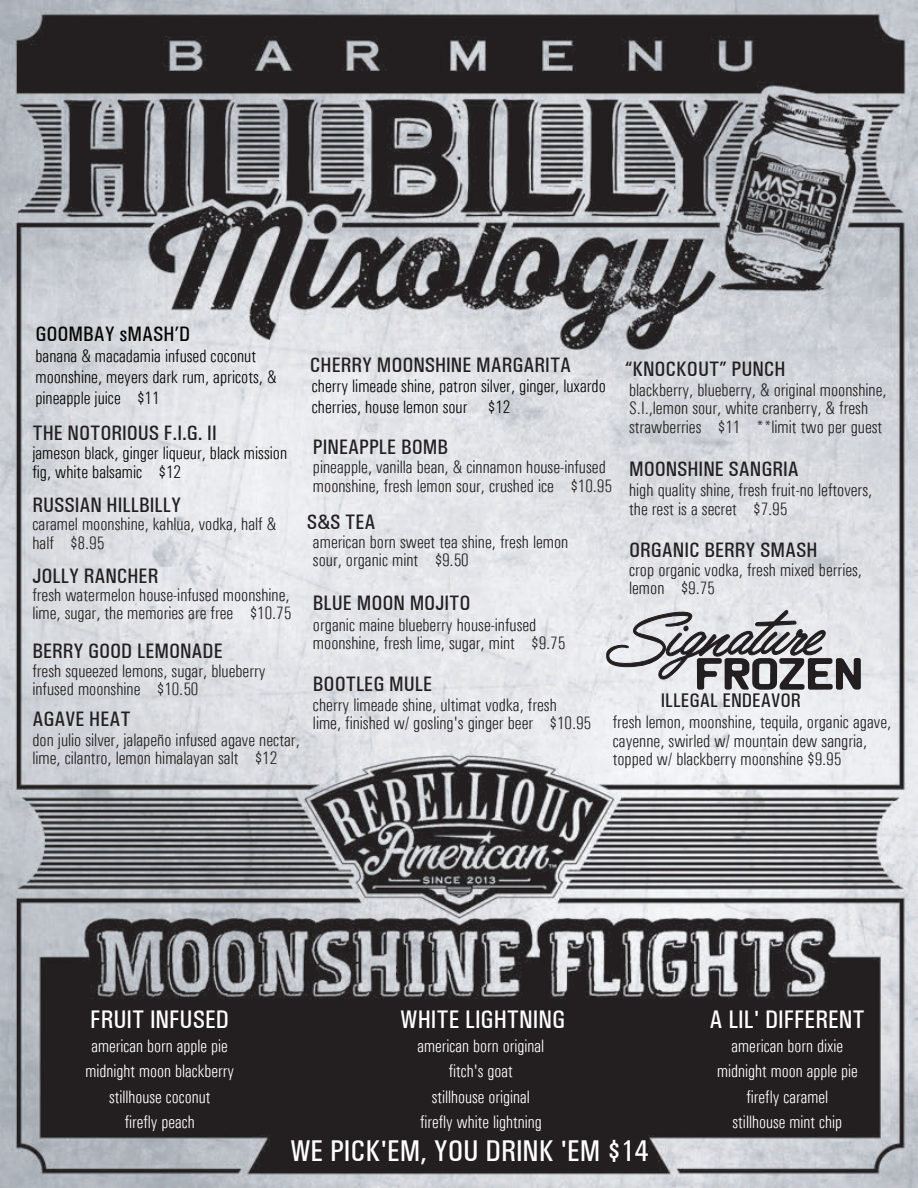
<style>
.page{position:relative;width:918px;height:1188px;background:#fff}
.page>*{position:absolute;margin:0;border:0;box-sizing:border-box;transform-origin:0 0}
.t1{font:500 30.15px "Univers Condensed";color:#fff}
.t2{font:500 25.5px "Univers Condensed";color:#fff}
.t3{font:500 21px "Univers Condensed";color:#231f20}
.t4{font:500 21px "Univers Condensed";color:#040503}
.t5{font:500 19.8px "Univers Condensed";color:#231f20}
.t6{font:300 condensed 18px/18.6px "Univers";color:#231f20}
.t7{font:300 condensed 18px/21px "Univers";color:#040503}
.t8{font:300 condensed 18px/25.5px "Univers";color:#fff;text-align:center}
</style>
<div class="page">
<img style="left:0;top:0;width:918px;height:1188px">
<svg style="left:604px;top:608px;width:257px;height:82px"></svg>
<p class="t4" style="left:35px;top:322px;width:156px">GOOMBAY sMASH’D</p>
<p class="t7" style="left:35px;top:346px;width:243px">banana &amp; macadamia infused coconut moonshine, meyers dark rum, apricots, &amp; pineapple juice $11</p>
<p class="t3" style="left:32px;top:421px;width:186px">THE NOTORIOUS F.I.G. II</p>
<p class="t7" style="left:32px;top:444px;width:256px;line-height:18.6px">jameson black, ginger liqueur, black mission fig, white balsamic $12</p>
<p class="t3" style="left:32px;top:493px;width:150px">RUSSIAN HILLBILLY</p>
<p class="t6" style="left:32px;top:515px;width:245px">caramel moonshine, kahlua, vodka, half &amp; half $8.95</p>
<p class="t3" style="left:32px;top:563px;width:127px">JOLLY RANCHER</p>
<p class="t6" style="left:32px;top:585px;width:260px">fresh watermelon house-infused moonshine, lime, sugar, the memories are free $10.75</p>
<p class="t3" style="left:32px;top:639px;width:192px">BERRY GOOD LEMONADE</p>
<p class="t6" style="left:32px;top:661px;width:235px">fresh squeezed lemons, sugar, blueberry infused moonshine $10.50</p>
<p class="t3" style="left:32px;top:707px;width:100px">AGAVE HEAT</p>
<p class="t6" style="left:32px;top:730px;width:269px">don julio silver, jalapeño infused agave nectar, lime, cilantro, lemon himalayan salt $12</p>
<p class="t3" style="left:310px;top:353px;width:263px">CHERRY MOONSHINE MARGARITA</p>
<p class="t7" style="left:312px;top:376px;width:296px">cherry limeade shine, patron silver, ginger, luxardo cherries, house lemon sour $12</p>
<p class="t3" style="left:313px;top:434px;width:137px">PINEAPPLE BOMB</p>
<p class="t6" style="left:313px;top:458px;width:300px">pineapple, vanilla bean, &amp; cinnamon house-infused moonshine, fresh lemon sour, crushed ice $10.95</p>
<p class="t3" style="left:307px;top:509px;width:70px">S&amp;S TEA</p>
<p class="t6" style="left:313px;top:532px;width:257px">american born sweet tea shine, fresh lemon sour, organic mint $9.50</p>
<p class="t3" style="left:313px;top:591px;width:159px">BLUE MOON MOJITO</p>
<p class="t6" style="left:313px;top:615px;width:254px">organic maine blueberry house-infused moonshine, fresh lime, sugar, mint $9.75</p>
<p class="t3" style="left:625px;top:356px;width:162px">“KNOCKOUT” PUNCH</p>
<p class="t6" style="left:629px;top:380px;width:259px">blackberry, blueberry, &amp; original moonshine,<br>S.I.,lemon sour, white cranberry, &amp; fresh strawberries $11 **limit two per guest</p>
<p class="t3" style="left:629px;top:457px;width:171px">MOONSHINE SANGRIA</p>
<p class="t6" style="left:629px;top:481px;width:245px">high quality shine, fresh fruit-no leftovers, the rest is a secret $7.95</p>
<p class="t3" style="left:629px;top:537px;width:190px">ORGANIC BERRY SMASH</p>
<p class="t6" style="left:629px;top:560px;width:234px">crop organic vodka, fresh mixed berries, lemon $9.75</p>
<p class="t3" style="left:313px;top:672px;width:121px">BOOTLEG MULE</p>
<p class="t6" style="left:313px;top:695px;width:280px">cherry limeade shine, ultimat vodka, fresh<br>lime, finished w/ gosling's ginger beer $10.95</p>
<p class="t5" style="left:661px;top:689px;width:142px">ILLEGAL ENDEAVOR</p>
<p class="t6" style="left:613px;top:713px;width:280px">fresh lemon, moonshine, tequila, organic agave, cayenne, swirled w/ mountain dew sangria, topped w/ blackberry moonshine $9.95</p>
<h2 class="t2" style="left:90px;top:1005px;width:140px">FRUIT INFUSED</h2>
<p class="t8" style="left:85px;top:1033px;width:150px">american born apple pie midnight moon blackberry stillhouse coconut<br>firefly peach</p>
<h2 class="t2" style="left:400px;top:1005px;width:166px">WHITE LIGHTNING</h2>
<p class="t8" style="left:418px;top:1033px;width:128px">american born original fitch's goat<br>stillhouse original firefly white lightning</p>
<h2 class="t2" style="left:710px;top:1005px;width:157px">A LIL' DIFFERENT</h2>
<p class="t8" style="left:717px;top:1033px;width:142px">american born dixie midnight moon apple pie firefly caramel<br>stillhouse mint chip</p>
<h1 class="t1" style="left:290px;top:1133px;width:360px">WE PICK'EM, YOU DRINK 'EM $14</h1>
</div>
